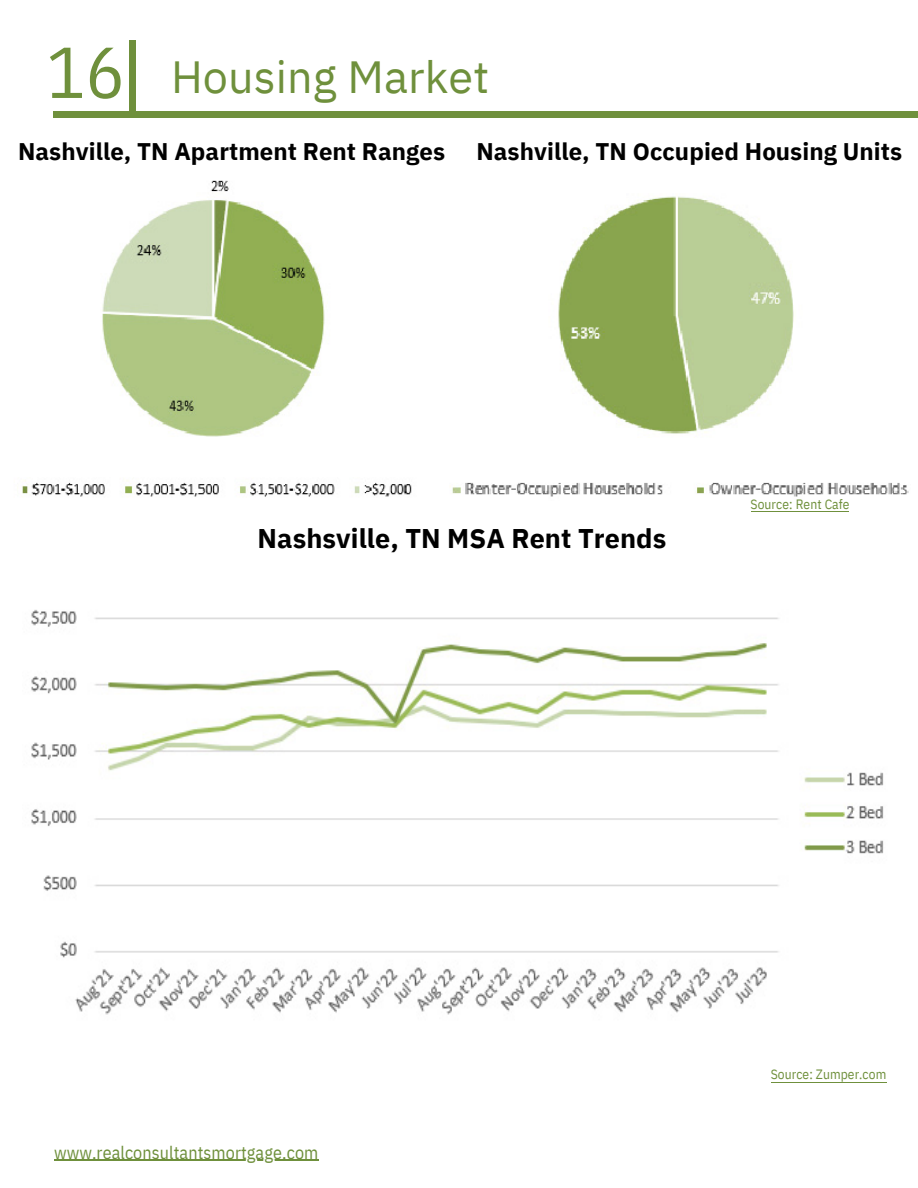
<style>
.page{position:relative;width:918px;height:1188px;background:#fff}
.page>*{position:absolute;margin:0;border:0;box-sizing:border-box;transform-origin:0 0}
.t1{font:72px "IBM Plex Sans Cond";color:#6f903c}
.t2{font:45px "IBM Plex Sans";color:#6f903c}
.t3{font:700 27px "IBM Plex Sans";letter-spacing:.005em;color:#000}
.t4{font:700 24px "IBM Plex Sans";letter-spacing:.005em;color:#000}
.t5{font:18px "IBM Plex Sans Cond";letter-spacing:.005em;color:#6f903c}
.t6{font:13.5px "IBM Plex Sans Cond";letter-spacing:.005em;color:#6f903c}
</style>
<div class="page">
<hr style="left:751px;top:512px;width:97px;height:1px;background:#6f903c">
<hr style="left:771px;top:1082px;width:116px;height:1px;background:#6f903c">
<img style="left:22px;top:180px;width:887px;height:317px">
<img style="left:31px;top:610px;width:853px;height:405px">
<div style="left:54px;top:112px;width:864px;height:6px;background:#6f903c"></div>
<div style="left:130px;top:40px;width:6px;height:72px;background:#6f903c"></div>
<hr style="left:54px;top:1160px;width:264px;height:1px;background:#6f903c">
<p class="t1" style="left:46px;top:24px;width:80px">16</p>
<p class="t2" style="left:171px;top:47px;width:320px">Housing Market</p>
<p class="t4" style="left:18px;top:135px;width:429px">Nashville, TN Apartment Rent Ranges</p>
<p class="t4" style="left:476px;top:135px;width:427px">Nashville, TN Occupied Housing Units</p>
<p class="t3" style="left:258px;top:521px;width:410px">Nashsville, TN MSA Rent Trends</p>
<p class="t6" style="left:751px;top:495px;width:101px">Source: Rent Cafe</p>
<p class="t5" style="left:54px;top:1140px;width:266px">www.realconsultantsmortgage.com</p>
<p class="t6" style="left:771px;top:1065px;width:117px">Source: Zumper.com</p>
</div>
